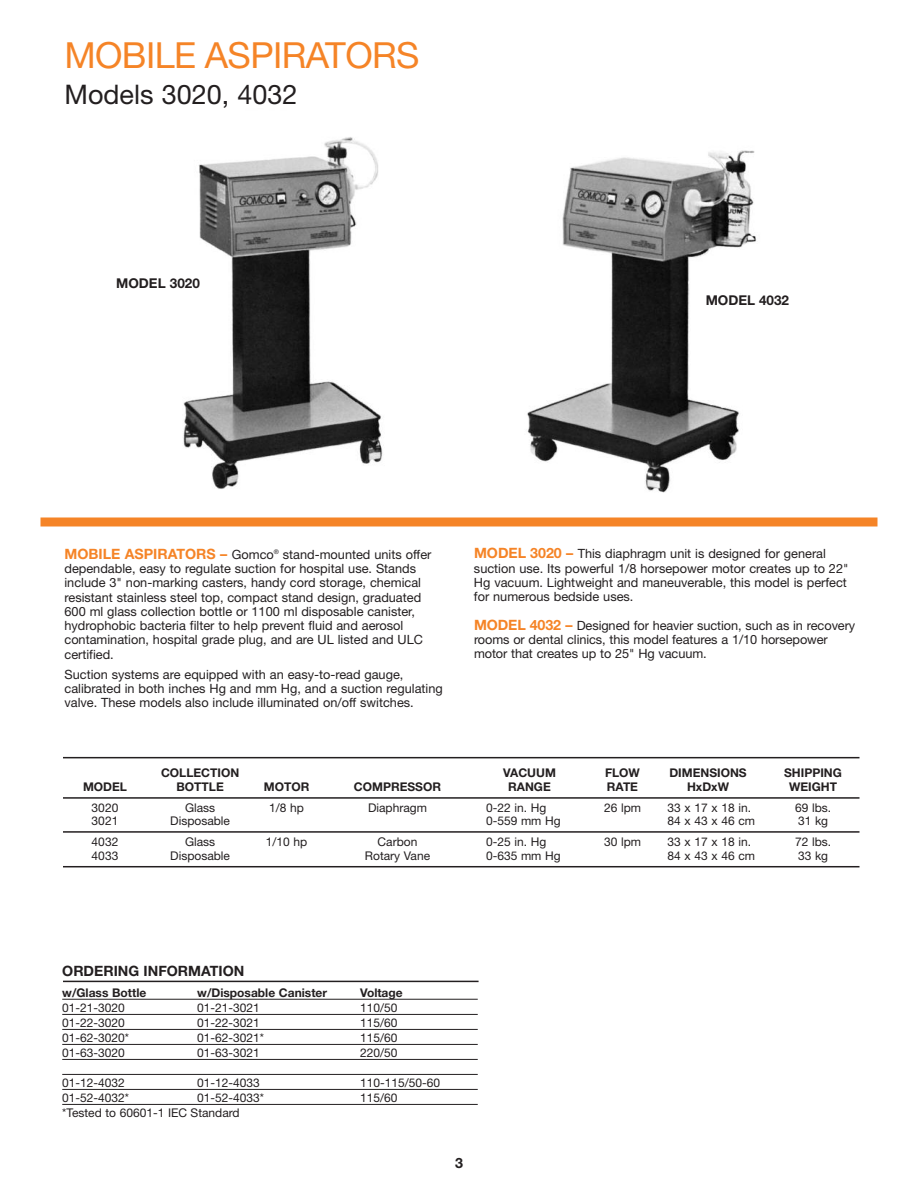
<style>
.page{position:relative;width:918px;height:1188px;background:#fff}
.page>*{position:absolute;margin:0;border:0;box-sizing:border-box;transform-origin:0 0}
.t1{font:36px "Helvetica Neue";letter-spacing:-.015em;color:#f58427}
.t2{font:27px "Helvetica Neue";color:#231f20}
.t3{font:700 14.25px "Helvetica Neue";color:#231f20}
.t4{font:700 13.5px "Helvetica Neue";color:#231f20}
.t5{font:12.75px/14.2px "Helvetica Neue";color:#231f20}
.t6{font:12px "Helvetica Neue";color:#231f20}
.t7{font:700 12px "Helvetica Neue";color:#231f20}
.s1{font-weight:700;font-size:14.25px;color:#f58427}
</style>
<div class="page">
<img style="left:527px;top:150px;width:230px;height:343px">
<img style="left:183px;top:137px;width:200px;height:352px">
<div style="left:40px;top:518px;width:838px;height:8px;background:#f58427"></div>
<hr style="left:63px;top:757px;width:797px;height:1px;background:#231f20">
<hr style="left:63px;top:797px;width:797px;height:2px;background:#231f20">
<hr style="left:63px;top:831px;width:797px;height:2px;background:#231f20">
<hr style="left:63px;top:866px;width:797px;height:1px;background:#231f20">
<div style="left:115px;top:277px;width:92px;height:56px;background:#fff"></div>
<div style="left:704px;top:294px;width:160px;height:36px;background:#fff"></div>
<hr style="left:62px;top:999px;width:416px;height:1px;background:#231f20">
<hr style="left:62px;top:1014px;width:416px;height:1px;background:#231f20">
<hr style="left:62px;top:1029px;width:416px;height:1px;background:#231f20">
<hr style="left:62px;top:1044px;width:416px;height:1px;background:#231f20">
<hr style="left:62px;top:1059px;width:416px;height:1px;background:#231f20">
<hr style="left:62px;top:1074px;width:416px;height:1px;background:#231f20">
<hr style="left:62px;top:1089px;width:416px;height:1px;background:#231f20">
<hr style="left:62px;top:1104px;width:416px;height:1px;background:#231f20">
<hr style="left:63px;top:981px;width:416px;height:1px;background:#231f20">
<h1 class="t1" style="left:64px;top:42px;width:356px">MOBILE ASPIRATORS</h1>
<h2 class="t2" style="left:64px;top:85px;width:235px">Models 3020, 4032</h2>
<p class="t4" style="left:116px;top:278px;width:85px">MODEL 3020</p>
<p class="t4" style="left:706px;top:295px;width:85px">MODEL 4032</p>
<p class="t5" style="left:64px;top:549px;width:368px"><span class="s1">MOBILE ASPIRATORS –</span> Gomco<sup>®</sup> stand-mounted units offer dependable, easy to regulate suction for hospital use. Stands include 3" non-marking casters, handy cord storage, chemical resistant stainless steel top, compact stand design, graduated 600 ml glass collection bottle or 1100 ml disposable canister, hydrophobic bacteria filter to help prevent fluid and aerosol contamination, hospital grade plug, and are UL listed and ULC certified.</p>
<p class="t5" style="left:64px;top:669px;width:380px">Suction systems are equipped with an easy-to-read gauge, calibrated in both inches Hg and mm Hg, and a suction regulating valve. These models also include illuminated on/off switches.</p>
<p class="t5" style="left:474px;top:548px;width:376px"><span class="s1">MODEL 3020 –</span> This diaphragm unit is designed for general suction use. Its powerful 1/8 horsepower motor creates up to 22" Hg vacuum. Lightweight and maneuverable, this model is perfect for numerous bedside uses.</p>
<p class="t5" style="left:474px;top:619px;width:383px"><span class="s1">MODEL 4032 –</span> Designed for heavier suction, such as in recovery rooms or dental clinics, this model features a 1/10 horsepower motor that creates up to 25" Hg vacuum.</p>
<p class="t7" style="left:161px;top:769px;width:80px">COLLECTION</p>
<p class="t7" style="left:503px;top:769px;width:54px">VACUUM</p>
<p class="t7" style="left:605px;top:769px;width:36px">FLOW</p>
<p class="t7" style="left:669px;top:769px;width:79px">DIMENSIONS</p>
<p class="t7" style="left:784px;top:769px;width:59px">SHIPPING</p>
<p class="t7" style="left:83px;top:782px;width:46px">MODEL</p>
<p class="t7" style="left:176px;top:782px;width:49px">BOTTLE</p>
<p class="t7" style="left:264px;top:782px;width:47px">MOTOR</p>
<p class="t7" style="left:354px;top:782px;width:89px">COMPRESSOR</p>
<p class="t7" style="left:508px;top:782px;width:44px">RANGE</p>
<p class="t7" style="left:607px;top:782px;width:33px">RATE</p>
<p class="t7" style="left:687px;top:782px;width:43px">HxDxW</p>
<p class="t7" style="left:789px;top:782px;width:49px">WEIGHT</p>
<p class="t6" style="left:92px;top:803px;width:28px">3020</p>
<p class="t6" style="left:185px;top:803px;width:32px">Glass</p>
<p class="t6" style="left:269px;top:803px;width:36px">1/8 hp</p>
<p class="t6" style="left:368px;top:803px;width:60px">Diaphragm</p>
<p class="t6" style="left:486px;top:803px;width:62px">0-22 in. Hg</p>
<p class="t6" style="left:604px;top:803px;width:39px">26 lpm</p>
<p class="t6" style="left:668px;top:803px;width:85px">33 x 17 x 18 in.</p>
<p class="t6" style="left:795px;top:803px;width:38px">69 lbs.</p>
<p class="t6" style="left:92px;top:817px;width:28px">3021</p>
<p class="t6" style="left:170px;top:817px;width:61px">Disposable</p>
<p class="t6" style="left:486px;top:817px;width:76px">0-559 mm Hg</p>
<p class="t6" style="left:668px;top:817px;width:89px">84 x 43 x 46 cm</p>
<p class="t6" style="left:798px;top:817px;width:32px">31 kg</p>
<p class="t6" style="left:92px;top:838px;width:28px">4032</p>
<p class="t6" style="left:185px;top:838px;width:32px">Glass</p>
<p class="t6" style="left:266px;top:838px;width:43px">1/10 hp</p>
<p class="t6" style="left:378px;top:838px;width:41px">Carbon</p>
<p class="t6" style="left:486px;top:838px;width:62px">0-25 in. Hg</p>
<p class="t6" style="left:604px;top:838px;width:39px">30 lpm</p>
<p class="t6" style="left:668px;top:838px;width:85px">33 x 17 x 18 in.</p>
<p class="t6" style="left:795px;top:838px;width:38px">72 lbs.</p>
<p class="t6" style="left:92px;top:851px;width:28px">4033</p>
<p class="t6" style="left:170px;top:851px;width:61px">Disposable</p>
<p class="t6" style="left:365px;top:851px;width:67px">Rotary Vane</p>
<p class="t6" style="left:486px;top:851px;width:76px">0-635 mm Hg</p>
<p class="t6" style="left:668px;top:851px;width:89px">84 x 43 x 46 cm</p>
<p class="t6" style="left:798px;top:851px;width:32px">33 kg</p>
<p class="t3" style="left:62px;top:965px;width:184px">ORDERING INFORMATION</p>
<p class="t7" style="left:62px;top:988px;width:86px">w/Glass Bottle</p>
<p class="t7" style="left:197px;top:988px;width:131px">w/Disposable Canister</p>
<p class="t7" style="left:360px;top:988px;width:44px">Voltage</p>
<p class="t6" style="left:62px;top:1003px;width:64px">01-21-3020</p>
<p class="t6" style="left:197px;top:1003px;width:64px">01-21-3021</p>
<p class="t6" style="left:360px;top:1003px;width:39px">110/50</p>
<p class="t6" style="left:62px;top:1018px;width:64px">01-22-3020</p>
<p class="t6" style="left:197px;top:1018px;width:64px">01-22-3021</p>
<p class="t6" style="left:360px;top:1018px;width:39px">115/60</p>
<p class="t6" style="left:62px;top:1033px;width:68px">01-62-3020*</p>
<p class="t6" style="left:197px;top:1033px;width:68px">01-62-3021*</p>
<p class="t6" style="left:360px;top:1033px;width:39px">115/60</p>
<p class="t6" style="left:62px;top:1048px;width:64px">01-63-3020</p>
<p class="t6" style="left:197px;top:1048px;width:64px">01-63-3021</p>
<p class="t6" style="left:360px;top:1048px;width:39px">220/50</p>
<p class="t6" style="left:62px;top:1078px;width:64px">01-12-4032</p>
<p class="t6" style="left:197px;top:1078px;width:64px">01-12-4033</p>
<p class="t6" style="left:360px;top:1078px;width:82px">110-115/50-60</p>
<p class="t6" style="left:62px;top:1093px;width:68px">01-52-4032*</p>
<p class="t6" style="left:197px;top:1093px;width:68px">01-52-4033*</p>
<p class="t6" style="left:360px;top:1093px;width:39px">115/60</p>
<p class="t6" style="left:62px;top:1108px;width:179px">*Tested to 60601-1 IEC Standard</p>
<p class="t3" style="left:455px;top:1158px;width:9px">3</p>
</div>
